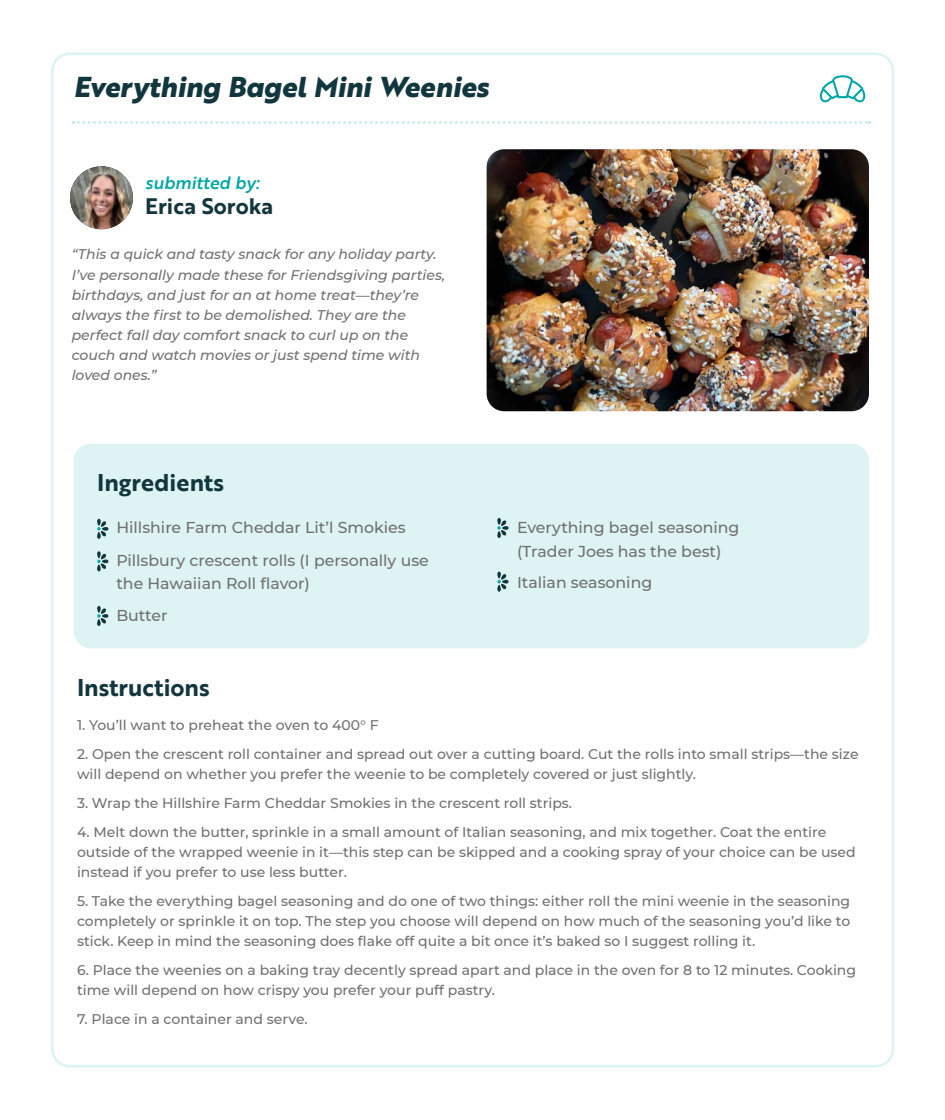
<style>
.page{position:relative;width:945px;height:1120px;background:#fff}
.page>*{position:absolute;margin:0;border:0;box-sizing:border-box;transform-origin:0 0}
.t1{font:28px "Brother 1816 Extra Bold Italic";color:#12363d}
.t2{font:23.62px "Brother 1816 Bold";color:#12363d}
.t3{font:21.88px "Brother 1816 Bold";color:#12363d}
.t4{font:17.5px "Brother 1816 Medium Italic";color:#00a6a6}
.t5{font:500 15.75px/32.6px "Montserrat";color:#707070}
.t6{font:500 14px/20.1px "Montserrat";color:#707070}
.t7{font:italic 500 14px/20.1px "Montserrat";color:#707070}
</style>
<div class="page">
<img style="left:487px;top:149px;width:382px;height:262px">
<img style="left:70px;top:166px;width:63px;height:63px">
<svg style="left:73px;top:121px;width:797px;height:3px"></svg>
<div style="left:74px;top:444px;width:795px;height:204px;background:#def3f3;border-radius:18px"></div>
<svg style="left:97px;top:519px;width:11px;height:20px"></svg>
<svg style="left:97px;top:551px;width:11px;height:20px"></svg>
<svg style="left:97px;top:606px;width:11px;height:20px"></svg>
<svg style="left:497px;top:518px;width:12px;height:20px"></svg>
<svg style="left:497px;top:572px;width:12px;height:20px"></svg>
<svg style="left:820px;top:75px;width:45px;height:27px"></svg>
<h1 class="t1" style="left:74px;top:66px;width:417px">Everything Bagel Mini Weenies</h1>
<p class="t4" style="left:145px;top:170px;width:116px">submitted by:</p>
<h3 class="t3" style="left:145px;top:189px;width:129px">Erica Soroka</h3>
<p class="t7" style="left:72px;top:244px;width:375px">“This a quick and tasty snack for any holiday party.<br>I’ve personally made these for Friendsgiving parties, birthdays, and just for an at home treat—they’re always the first to be demolished. They are the perfect fall day comfort snack to curl up on the couch and watch movies or just spend time with loved ones.”</p>
<h2 class="t2" style="left:97px;top:465px;width:128px">Ingredients</h2>
<p class="t5" style="left:116px;top:511px;width:314px">Hillshire Farm Cheddar Lit’l Smokies<br>Pillsbury crescent rolls (I personally use</p>
<p class="t5" style="left:116px;top:567px;width:195px;line-height:31.8px">the Hawaiian Roll flavor)<br>Butter</p>
<p class="t5" style="left:517px;top:515px;width:224px;line-height:23.6px">Everything bagel seasoning (Trader Joes has the best)</p>
<p class="t5" style="left:517px;top:565px;width:137px">Italian seasoning</p>
<h2 class="t2" style="left:77px;top:670px;width:134px">Instructions</h2>
<p class="t6" style="left:77px;top:715px;width:303px">1. You’ll want to preheat the oven to 400° F</p>
<p class="t6" style="left:77px;top:743px;width:783px">2. Open the crescent roll container and spread out over a cutting board. Cut the rolls into small strips—the size will depend on whether you prefer the weenie to be completely covered or just slightly.</p>
<p class="t6" style="left:77px;top:792px;width:497px">3. Wrap the Hillshire Farm Cheddar Smokies in the crescent roll strips.</p>
<p class="t6" style="left:77px;top:821px;width:780px">4. Melt down the butter, sprinkle in a small amount of Italian seasoning, and mix together. Coat the entire outside of the wrapped weenie in it—this step can be skipped and a cooking spray of your choice can be used instead if you prefer to use less butter.</p>
<p class="t6" style="left:77px;top:890px;width:775px;text-align:justify">5. Take the everything bagel seasoning and do one of two things: either roll the mini weenie in the seasoning completely or sprinkle it on top. The step you choose will depend on how much of the seasoning you’d like to stick. Keep in mind the seasoning does flake off quite a bit once it’s baked so I suggest rolling it.</p>
<p class="t6" style="left:77px;top:960px;width:781px">6. Place the weenies on a baking tray decently spread apart and place in the oven for 8 to 12 minutes. Cooking time will depend on how crispy you prefer your puff pastry.</p>
<p class="t6" style="left:77px;top:1009px;width:232px">7. Place in a container and serve.</p>
</div>
